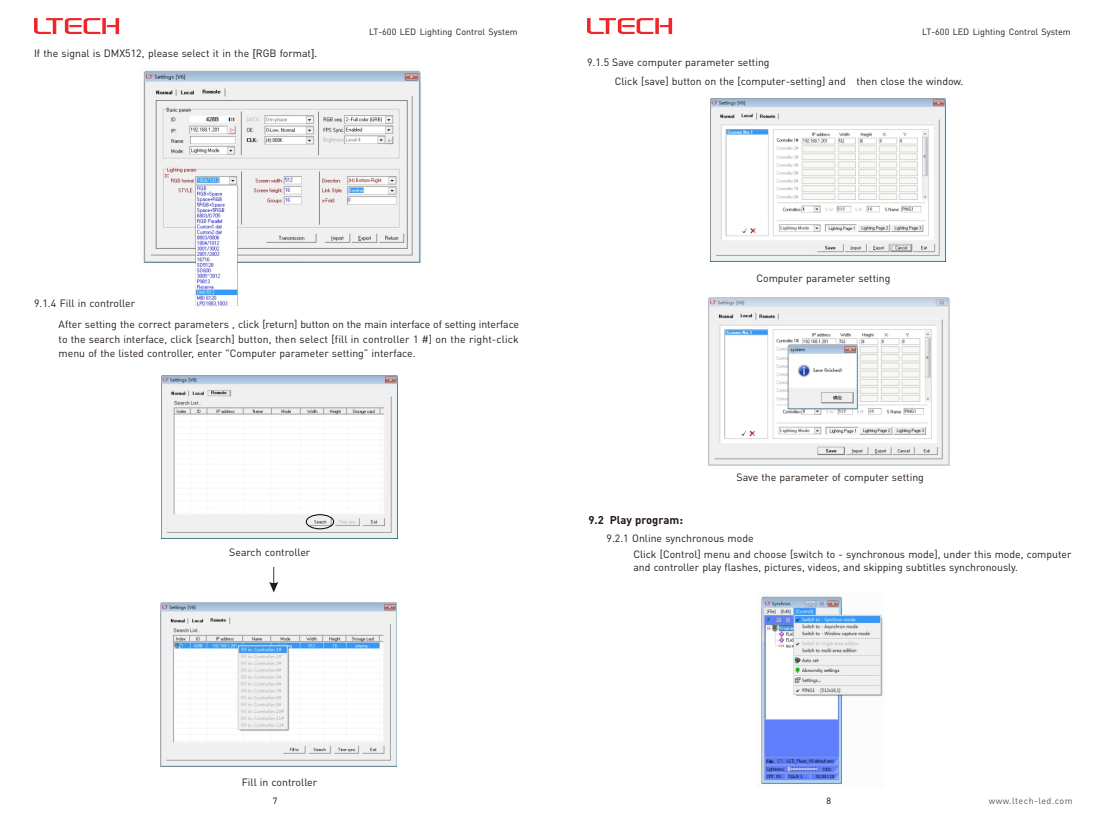
<style>
.page{position:relative;width:1106px;height:817px;background:#fff}
.page>*{position:absolute;margin:0;border:0;box-sizing:border-box;transform-origin:0 0}
.t1{font:700 11.25px "DIN Pro";color:#231916}
.t2{font:10.5px/20.7px "DIN Pro";color:#231916}
.t3{font:9px "DIN Pro";color:#231916}
.t4{font:9px "DIN Pro";letter-spacing:.05em;color:#595857}
.t5{font:9px "DIN Pro";color:#000}
.s1{font-family:"Microsoft Ya Hei"}
.s2{font-size:12px}
</style>
<div class="page">
<svg style="left:269px;top:567px;width:9px;height:25px"></svg>
<img style="left:761px;top:596px;width:122px;height:188px">
<img style="left:162px;top:375px;width:235px;height:163px">
<div style="left:306px;top:514px;width:28px;height:15px;border:1px solid #000;border-radius:50%"></div>
<img style="left:161px;top:602px;width:236px;height:165px">
<img style="left:710px;top:99px;width:235px;height:163px">
<img style="left:708px;top:298px;width:242px;height:168px">
<img style="left:143px;top:70px;width:278px;height:236px">
<svg style="left:34px;top:18px;width:85px;height:16px"></svg>
<svg style="left:587px;top:18px;width:85px;height:16px"></svg>
<p class="t2" style="left:34px;top:44px;width:285px">If the signal is DMX512, please select it in the <span class="s1">[</span>RGB format<span class="s1">].</span></p>
<p class="t3" style="left:369px;top:28px;width:150px">LT-600 LED Lighting Control System</p>
<p class="t3" style="left:922px;top:28px;width:150px">LT-600 LED Lighting Control System</p>
<p class="t2" style="left:615px;top:54px;width:350px;line-height:18.8px;text-indent:-28px">9.1.5 Save computer parameter setting<br>Click [save] button on the [computer-setting] and then close the window.</p>
<p class="t2" style="left:756px;top:269px;width:136px">Computer parameter setting</p>
<p class="t2" style="left:59px;top:294px;width:462px;text-indent:-25px">9.1.4 Fill in controller<br>After setting the correct parameters , click [return] button on the main interface of setting interface</p>
<p class="t2" style="left:59px;top:332px;width:461px;line-height:14.7px">to the search interface, click [search] button, then select [fill in controller 1 #] on the right-click menu of the listed controller, enter "Computer parameter setting” interface.</p>
<p class="t2" style="left:229px;top:543px;width:83px">Search controller</p>
<p class="t2" style="left:736px;top:467px;width:189px">Save the parameter of computer setting</p>
<p class="t1" style="left:588px;top:515px;width:96px">9.2 Play program<span class="s2">:</span></p>
<p class="t2" style="left:633px;top:548px;width:439px;line-height:13.4px">Click [Control] menu and choose [switch to - synchronous mode], under this mode, computer and controller play flashes, pictures, videos, and skipping subtitles synchronously.</p>
<p class="t2" style="left:606px;top:528px;width:149px">9.2.1 Online synchronous mode</p>
<p class="t2" style="left:242px;top:772px;width:77px">Fill in controller</p>
<p class="t5" style="left:273px;top:797px;width:6px">7</p>
<p class="t5" style="left:826px;top:797px;width:6px">8</p>
<p class="t4" style="left:988px;top:797px;width:85px">www.ltech-led.com</p>
</div>
